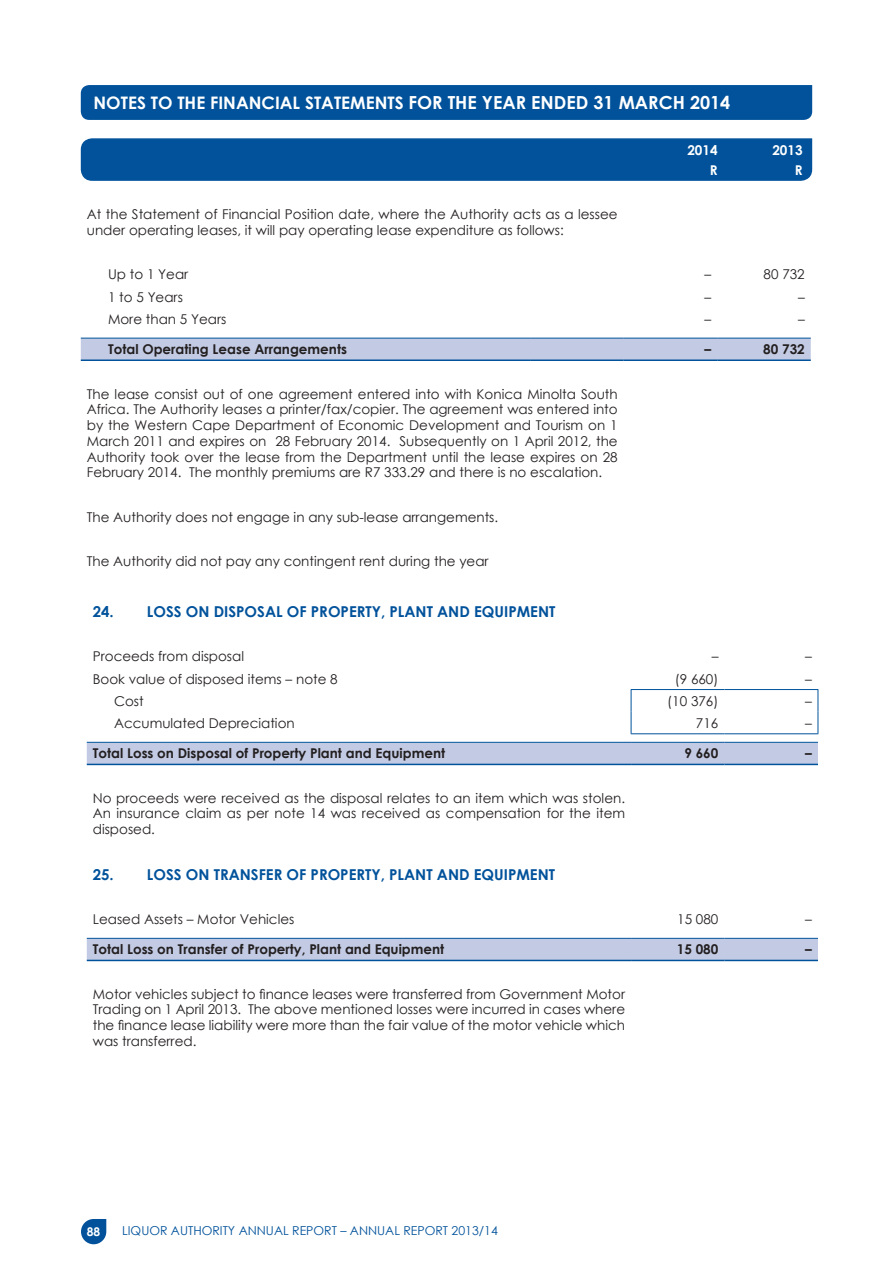
<style>
.page{position:relative;width:893px;height:1263px;background:#fff}
.page>*{position:absolute;margin:0;border:0;box-sizing:border-box;transform-origin:0 0}
.t1{font:700 17.25px "Century Gothic";color:#fff}
.t2{font:700 15px "Century Gothic";color:#01529b}
.t3{font:13.5px/15.8px "Century Gothic";color:#231f20;text-align:justify}
.t4{font:700 13.5px "Century Gothic";color:#231f20}
.t5{font:700 13.5px/20px "Century Gothic";color:#fff;text-align:right}
.t6{font:12.3px "Century Gothic";color:#01529b}
.t7{font:700 12px "Century Gothic";color:#fff}
.s1{font-size:18px}
</style>
<div class="page">
<svg style="left:81px;top:1219px;width:25px;height:25px"></svg>
<div style="left:81px;top:85px;width:731px;height:35px;background:#01529b"></div>
<div style="left:80px;top:138px;width:733px;height:43px;background:#01529b"></div>
<div style="left:81px;top:339px;width:730px;height:20px;background:#c3cbe4"></div>
<hr style="left:81px;top:338px;width:449px;height:1px;background:#01529b">
<hr style="left:530px;top:338px;width:94px;height:1px;background:#01529b">
<hr style="left:624px;top:338px;width:93px;height:1px;background:#01529b">
<hr style="left:717px;top:338px;width:94px;height:1px;background:#01529b">
<hr style="left:81px;top:359px;width:449px;height:2px;background:#01529b">
<hr style="left:530px;top:359px;width:94px;height:2px;background:#01529b">
<hr style="left:624px;top:359px;width:93px;height:2px;background:#01529b">
<hr style="left:717px;top:359px;width:94px;height:2px;background:#01529b">
<svg style="left:87px;top:743px;width:731px;height:217px"></svg>
<hr style="left:631px;top:733px;width:93px;height:1px;background:#01529b">
<hr style="left:724px;top:733px;width:94px;height:1px;background:#01529b">
<hr style="left:631px;top:689px;width:93px;height:1px;background:#01529b">
<hr style="left:724px;top:689px;width:94px;height:1px;background:#01529b">
<hr style="left:87px;top:742px;width:544px;height:1px;background:#01529b">
<hr style="left:631px;top:742px;width:93px;height:1px;background:#01529b">
<hr style="left:724px;top:742px;width:94px;height:1px;background:#01529b">
<hr style="left:87px;top:764px;width:544px;height:1px;background:#01529b">
<hr style="left:631px;top:764px;width:93px;height:1px;background:#01529b">
<hr style="left:724px;top:764px;width:94px;height:1px;background:#01529b">
<hr style="left:87px;top:938px;width:544px;height:1px;background:#01529b">
<hr style="left:631px;top:938px;width:93px;height:1px;background:#01529b">
<hr style="left:724px;top:938px;width:94px;height:1px;background:#01529b">
<hr style="left:87px;top:960px;width:544px;height:1px;background:#01529b">
<hr style="left:631px;top:960px;width:93px;height:1px;background:#01529b">
<hr style="left:724px;top:960px;width:94px;height:1px;background:#01529b">
<svg style="left:631px;top:690px;width:1px;height:43px"></svg>
<svg style="left:818px;top:690px;width:1px;height:43px"></svg>
<p class="t1" style="left:94px;top:90px;width:638px">NOTES TO THE FINANCIAL STATEMENTS <span class="s1">FOR THE YEAR ENDED 31 MARCH 2014</span></p>
<p class="t5" style="left:687px;top:139px;width:32px">2014<br>R</p>
<p class="t5" style="left:772px;top:139px;width:32px">2013<br>R</p>
<p class="t3" style="left:87px;top:206px;width:532px">At the Statement of Financial Position date, where the Authority acts as a lessee under operating leases, it will pay operating lease expenditure as follows:</p>
<p class="t3" style="left:108px;top:266px;width:82px">U p to 1 Year</p>
<p class="t3" style="left:704px;top:266px;width:8px">–</p>
<p class="t3" style="left:764px;top:266px;width:43px">80 732</p>
<p class="t3" style="left:108px;top:289px;width:76px">1 to 5 Years</p>
<p class="t3" style="left:704px;top:289px;width:8px">–</p>
<p class="t3" style="left:798px;top:289px;width:8px">–</p>
<p class="t3" style="left:108px;top:311px;width:120px">More than 5 Years</p>
<p class="t3" style="left:704px;top:311px;width:8px">–</p>
<p class="t3" style="left:798px;top:311px;width:8px">–</p>
<p class="t4" style="left:108px;top:339px;width:240px">Total Operating Lease Arrangements</p>
<p class="t4" style="left:704px;top:339px;width:8px">–</p>
<p class="t4" style="left:763px;top:339px;width:43px">80 732</p>
<p class="t3" style="left:87px;top:386px;width:532px">The lease consist out of one agreement entered into with Konica Minolta South Africa. The Authority leases a printer/fax/copier. The agreement was entered into by the Western Cape Department of Economic Development and Tourism on 1<br>March 2011 and expires on 28 February 2014. Subsequently on 1 April 2012, the Authority took over the lease from the Department until the lease expires on 28<br>February 2014. The monthly premiums are R7 333.29 and there is no escalation.</p>
<p class="t3" style="left:87px;top:509px;width:413px">The Authority does not engage in any sub-lease arrangements.</p>
<p class="t3" style="left:87px;top:553px;width:403px">The Authority did not pay any contingent rent during the year</p>
<p class="t2" style="left:93px;top:600px;width:464px">24. LOSS ON DISPOSAL OF PROPERTY, PLANT AND EQUIPMENT</p>
<p class="t3" style="left:93px;top:648px;width:153px">Proceeds from disposal</p>
<p class="t3" style="left:712px;top:648px;width:8px">–</p>
<p class="t3" style="left:805px;top:648px;width:8px">–</p>
<p class="t3" style="left:93px;top:670px;width:246px">Book value of disposed items – note 8</p>
<p class="t3" style="left:675px;top:670px;width:45px">(9 660)</p>
<p class="t3" style="left:805px;top:670px;width:8px">–</p>
<p class="t3" style="left:114px;top:693px;width:31px">Cost</p>
<p class="t3" style="left:667px;top:693px;width:53px">(10 376)</p>
<p class="t3" style="left:805px;top:693px;width:8px">–</p>
<p class="t3" style="left:114px;top:715px;width:182px">Accumulated Depreciation</p>
<p class="t3" style="left:696px;top:715px;width:24px">716</p>
<p class="t3" style="left:805px;top:715px;width:8px">–</p>
<p class="t4" style="left:93px;top:743px;width:354px">Total Loss on Disposal of Property Plant and Equipment</p>
<p class="t4" style="left:684px;top:743px;width:36px">9 660</p>
<p class="t4" style="left:805px;top:743px;width:8px">–</p>
<p class="t3" style="left:93px;top:790px;width:534px">N o proceeds were received as the disposal relates to an item which was stolen.<br>An insurance claim as per note 14 was received as compensation for the item disposed.</p>
<p class="t2" style="left:93px;top:863px;width:464px">25. LOSS ON TRANSFER OF PROPERTY, PLANT AND EQUIPMENT</p>
<p class="t3" style="left:93px;top:911px;width:203px">Leased Assets – Motor Vehicles</p>
<p class="t3" style="left:677px;top:911px;width:43px">15 080</p>
<p class="t3" style="left:805px;top:911px;width:8px">–</p>
<p class="t4" style="left:93px;top:939px;width:353px">Total Loss on Transfer of Property, Plant and Equipment</p>
<p class="t4" style="left:677px;top:939px;width:43px">15 080</p>
<p class="t4" style="left:805px;top:939px;width:8px">–</p>
<p class="t3" style="left:93px;top:986px;width:534px">Motor vehicles subject to finance leases were transferred from Government Motor Trading on 1 April 2013. The above mentioned losses were incurred in cases where the finance lease liability were more than the fair value of the motor vehicle which was transferred.</p>
<p class="t7" style="left:87px;top:1223px;width:15px">88</p>
<p class="t6" style="left:122px;top:1222px;width:246px">liquor authority annual report – ANNU</p>
<p class="t6" style="left:385px;top:1222px;width:35px">AL REPO</p>
<p class="t6" style="left:435px;top:1222px;width:64px">RT 2013/14</p>
</div>
